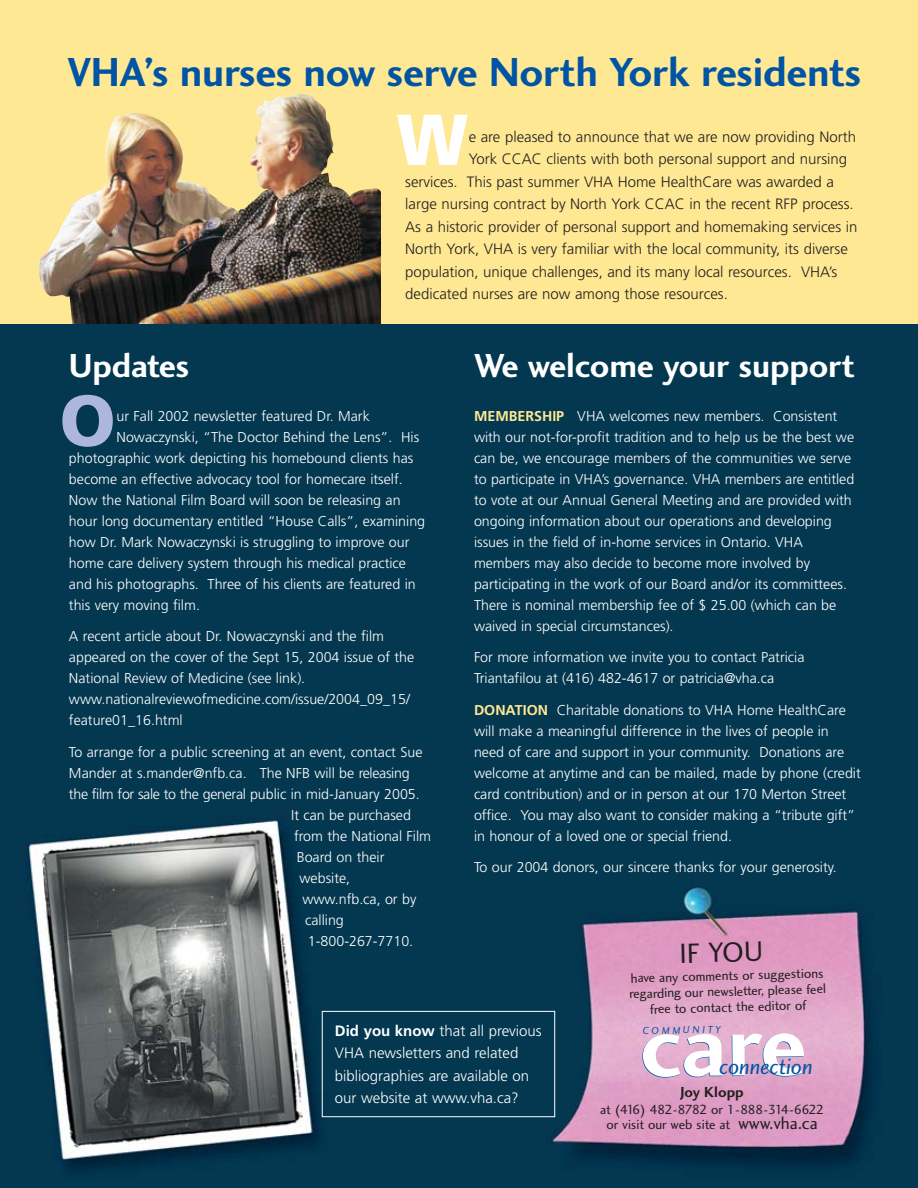
<style>
.page{position:relative;width:918px;height:1188px;background:#fff}
.page>*{position:absolute;margin:0;border:0;box-sizing:border-box;transform-origin:0 0}
.t1{font:92.7px "Charlotte Sans Bold Plain";color:#0054a3}
.t2{font:900 72px "Frutiger";color:#fff}
.t3{font:900 72px "Frutiger";color:#adb6dc}
.t4{font:42px "Charlotte Sans Bold Plain";letter-spacing:-.005em;color:#0054a3}
.t5{font:34.5px "Charlotte Sans Bold Plain";letter-spacing:-.005em;color:#fff}
.t6{font:28.8px "Charlotte Sans Book Plain";color:#231f1f}
.t7{font:23.1px "Charlotte Sans Book Italic Plain";color:#0054a3}
.t8{font:15.15px "Charlotte Sans Bold Plain";color:#231f1f}
.t9{font:300 15px "Frutiger";color:#231f1f}
.t10{font:300 15px/22.5px "Frutiger";color:#fff}
.t11{font:300 14.25px/21px "Frutiger";color:#fff}
.t12{font:300 14.25px "Frutiger";letter-spacing:-.02em;color:#fff}
.t13{font:13.65px/15.8px "Charlotte Sans Book Plain";letter-spacing:-.035em;color:#231f1f;text-align:center}
.t14{font:10.35px "Charlotte Sans Book Italic Plain";letter-spacing:.235em;color:#0054a3}
.s1{font-weight:700;color:#ffe894}
.s2{font-weight:700}
.s3{font-size:17.85px}
</style>
<div class="page">
<div style="left:0;top:0;width:918px;height:405px;background:#ffe894"></div>
<img style="left:39px;top:94px;width:342px;height:230px">
<img style="left:0;top:324px;width:918px;height:864px">
<div style="left:322px;top:1011px;width:233px;height:106px;border:1px solid #fff"></div>
<h3 class="t4" style="left:67px;top:56px;width:795px">VHA’s nurses now serve North York residents</h3>
<h2 class="t2" style="left:396px;top:111px;width:73px">W</h2>
<p class="t9" style="left:469px;top:131px;width:389px">e are pleased to announce that we are now providing North</p>
<p class="t9" style="left:469px;top:153px;width:380px">York CCAC clients with both personal support and nursing</p>
<p class="t9" style="left:405px;top:176px;width:430px">services. This past summer VHA Home HealthCare was awarded a</p>
<p class="t9" style="left:405px;top:198px;width:450px">large nursing contract by North York CCAC in the recent RFP process.</p>
<p class="t9" style="left:405px;top:221px;width:454px">As a historic provider of personal support and homemaking services in</p>
<p class="t9" style="left:405px;top:243px;width:444px">North York, VHA is very familiar with the local community, its diverse</p>
<p class="t9" style="left:405px;top:266px;width:433px">population, unique challenges, and its many local resources. VHA’s</p>
<p class="t9" style="left:405px;top:288px;width:324px">dedicated nurses are now among those resources.</p>
<h3 class="t5" style="left:69px;top:353px;width:122px">Updates</h3>
<h3 class="t5" style="left:474px;top:353px;width:382px">We welcome your support</h3>
<p class="t11" style="left:474px;top:406px;width:382px"><span class="s1">MEMBERSHIP</span> VHA welcomes new members. Consistent with our not-for-profit tradition and to help us be the best we can be, we encourage members of the communities we serve to participate in VHA’s governance. VHA members are entitled to vote at our Annual General Meeting and are provided with ongoing information about our operations and developing issues in the field of in-home services in Ontario. VHA members may also decide to become more involved by participating in the work of our Board and/or its committees.<br>There is nominal membership fee of $ 25.00 (which can be waived in special circumstances).</p>
<p class="t11" style="left:474px;top:648px;width:332px">For more information we invite you to contact Patricia<br>Triantafilou at (416) 482-4617 or patricia@vha.ca</p>
<p class="t11" style="left:474px;top:700px;width:388px"><span class="s1">DONATION</span> Charitable donations to VHA Home HealthCare will make a meaningful difference in the lives of people in need of care and support in your community. Donations are welcome at anytime and can be mailed, made by phone (credit card contribution) and or in person at our 170 Merton Street office. You may also want to consider making a “tribute gift” in honour of a loved one or special friend.</p>
<p class="t11" style="left:474px;top:858px;width:364px">To our 2004 donors, our sincere thanks for your generosity.</p>
<h2 class="t3" style="left:60px;top:392px;width:58px">O</h2>
<p class="t11" style="left:117px;top:406px;width:255px">ur Fall 2002 newsletter featured Dr. Mark</p>
<p class="t11" style="left:117px;top:427px;width:304px">Nowaczynski, “The Doctor Behind the Lens”. His</p>
<p class="t11" style="left:69px;top:448px;width:346px">photographic work depicting his homebound clients has</p>
<p class="t11" style="left:69px;top:469px;width:335px">become an effective advocacy tool for homecare itself.</p>
<p class="t11" style="left:69px;top:490px;width:333px">Now the National Film Board will soon be releasing an</p>
<p class="t11" style="left:69px;top:511px;width:358px">hour long documentary entitled “House Calls”, examining</p>
<p class="t11" style="left:69px;top:532px;width:342px">how Dr. Mark Nowaczynski is struggling to improve our</p>
<p class="t11" style="left:69px;top:553px;width:339px">home care delivery system through his medical practice</p>
<p class="t11" style="left:69px;top:574px;width:348px">and his photographs. Three of his clients are featured in</p>
<p class="t11" style="left:69px;top:595px;width:132px">this very moving film.</p>
<p class="t11" style="left:69px;top:627px;width:347px">A recent article about Dr. Nowaczynski and the film appeared on the cover of the Sept 15, 2004 issue of the National Review of Medicine (see link). www.nationalreviewofmedicine.com/issue/2004_09_15/ feature01_16.html</p>
<p class="t11" style="left:69px;top:742px;width:355px">To arrange for a public screening at an event, contact Sue</p>
<p class="t11" style="left:69px;top:763px;width:342px">Mander at s.mander@nfb.ca. The NFB will be releasing</p>
<p class="t12" style="left:69px;top:788px;width:352px">the film for sale to the general public in mid-January 2005.</p>
<p class="t11" style="left:291px;top:805px;width:121px">It can be purchased</p>
<p class="t11" style="left:294px;top:826px;width:139px">from the National Film</p>
<p class="t11" style="left:297px;top:847px;width:89px">Board on their</p>
<p class="t11" style="left:300px;top:868px;width:52px">website,</p>
<p class="t11" style="left:302px;top:889px;width:115px">www.nfb.ca, or by</p>
<p class="t11" style="left:305px;top:910px;width:40px">calling</p>
<p class="t11" style="left:308px;top:931px;width:107px">1-800-267-7710.</p>
<h3 class="t6" style="left:679px;top:943px;width:85px;rotate:-2deg">IF YOU</h3>
<p class="t13" style="left:628px;top:973px;width:198px;rotate:-2deg">have any comments or suggestions regarding our newsletter, please feel free to contact the editor of</p>
<p class="t14" style="left:643px;top:1026px;width:80px">COMMUNITY</p>
<p class="t10" style="left:335px;top:1021px;width:208px"><span class="s2">Did you know</span> that all previous<br>VHA newsletters and related bibliographies are available on our website at www.vha.ca?</p>
<h1 class="t1" style="left:639px;top:1010px;width:169px">care</h1>
<h3 class="t7" style="left:719px;top:1058px;width:95px">connection</h3>
<p class="t8" style="left:681px;top:1086px;width:65px">Joy Klopp</p>
<p class="t13" style="left:600px;top:1103px;width:226px;line-height:15px">at (416) 482-8782 or 1-888-314-6622 or visit our web site at <span class="s3">www.vha.ca</span></p>
</div>
